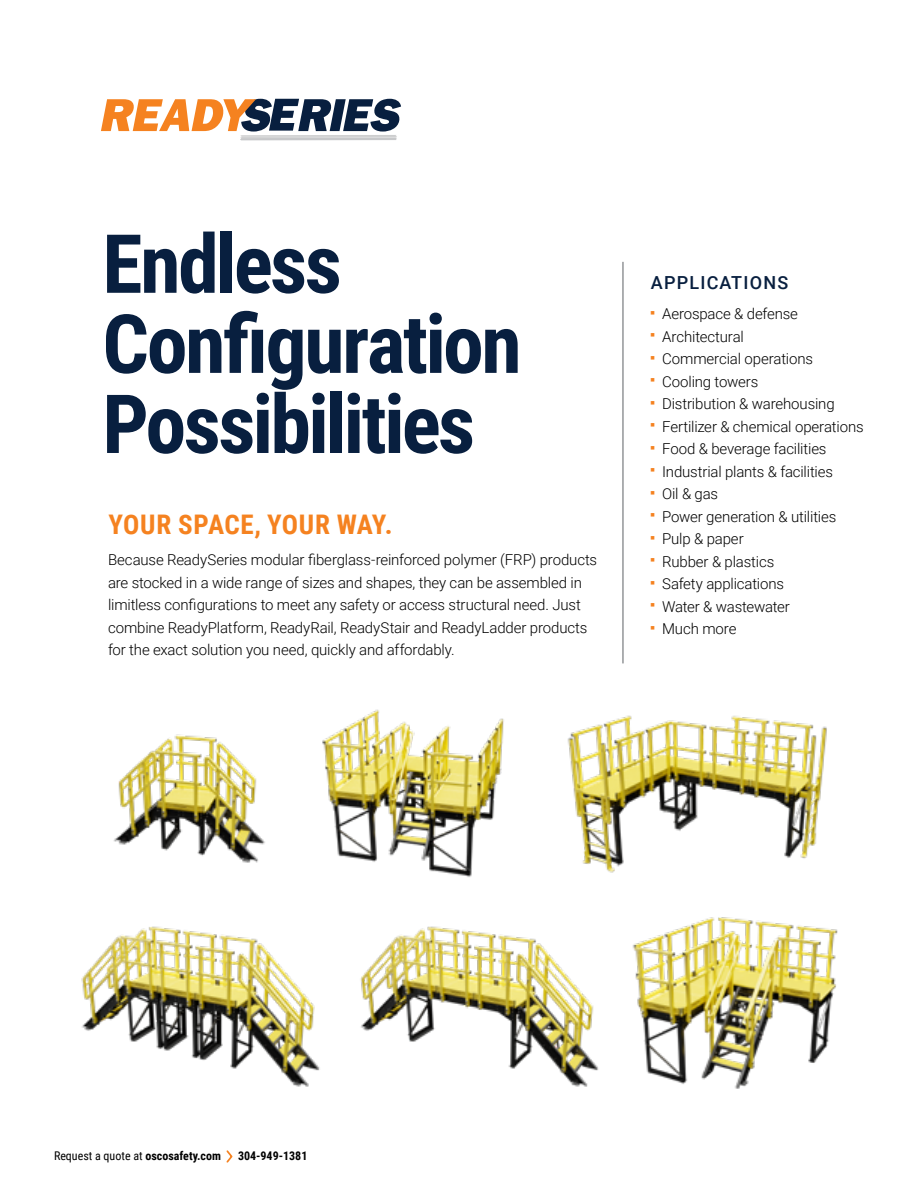
<style>
.page{position:relative;width:918px;height:1188px;background:#fff}
.page>*{position:absolute;margin:0;border:0;box-sizing:border-box;transform-origin:0 0}
.t1{font:700 81.6px/80.1px "Roboto Condensed";letter-spacing:-.03em;color:#081f3f}
.t2{font:700 27px "Roboto Condensed";letter-spacing:.02em;color:#f58220}
.t3{font:500 18px "Roboto";letter-spacing:.065em;color:#081f3f}
.t4{font:300 15px/22.5px "Roboto";letter-spacing:-.01em;color:#000}
.t5{font:12px "Roboto Condensed";color:#000}
.t6{font:700 12px "Roboto Condensed";color:#000}
.s1{font-weight:700}
</style>
<div class="page">
<svg style="left:226px;top:1150px;width:7px;height:13px"></svg>
<img style="left:113px;top:734px;width:152px;height:129px">
<img style="left:322px;top:709px;width:182px;height:168px">
<img style="left:567px;top:715px;width:260px;height:158px">
<img style="left:82px;top:926px;width:238px;height:161px">
<img style="left:360px;top:926px;width:239px;height:161px">
<img style="left:632px;top:917px;width:206px;height:172px">
<svg style="left:101px;top:99px;width:300px;height:41px"></svg>
<hr style="left:622px;top:262px;width:2px;height:401px;background:#939598">
<h1 class="t1" style="left:102px;top:221px;width:421px">Endless<br>Configuration<br>Possibilities</h1>
<h2 class="t2" style="left:108px;top:505px;width:286px">YOUR SPACE, YOUR WAY.</h2>
<p class="t4" style="left:108px;top:548px;width:491px">Because ReadySeries modular fiberglass-reinforced polymer (FRP) products are stocked in a wide range of sizes and shapes, they can be assembled in limitless configurations to meet any safety or access structural need. Just combine ReadyPlatform, ReadyRail, ReadyStair and ReadyLadder products for the exact solution you need, quickly and affordably.</p>
<p class="t3" style="left:651px;top:270px;width:139px">APPLICATIONS</p>
<p class="t4" style="left:651px;top:302px;width:149px"><sup>■</sup> Aerospace &amp; defense</p>
<p class="t4" style="left:651px;top:325px;width:95px"><sup>■</sup> Architectural</p>
<p class="t4" style="left:651px;top:347px;width:164px"><sup>■</sup> Commercial operations</p>
<p class="t4" style="left:651px;top:370px;width:109px"><sup>■</sup> Cooling towers</p>
<p class="t4" style="left:651px;top:392px;width:186px"><sup>■</sup> Distribution &amp; warehousing</p>
<p class="t4" style="left:651px;top:415px;width:215px"><sup>■</sup> Fertilizer &amp; chemical operations</p>
<p class="t4" style="left:651px;top:437px;width:177px"><sup>■</sup> Food &amp; beverage facilities</p>
<p class="t4" style="left:651px;top:460px;width:184px"><sup>■</sup> Industrial plants &amp; facilities</p>
<p class="t4" style="left:651px;top:482px;width:69px"><sup>■</sup> Oil &amp; gas</p>
<p class="t4" style="left:651px;top:505px;width:187px"><sup>■</sup> Power generation &amp; utilities</p>
<p class="t4" style="left:651px;top:527px;width:95px"><sup>■</sup> Pulp &amp; paper</p>
<p class="t4" style="left:651px;top:550px;width:125px"><sup>■</sup> Rubber &amp; plastics</p>
<p class="t4" style="left:651px;top:572px;width:135px"><sup>■</sup> Safety applications</p>
<p class="t4" style="left:651px;top:595px;width:141px"><sup>■</sup> Water &amp; wastewater</p>
<p class="t4" style="left:651px;top:617px;width:87px"><sup>■</sup> Much more</p>
<p class="t5" style="left:54px;top:1148px;width:168px">Request a quote at <span class="s1">oscosafety.com</span></p>
<p class="t6" style="left:238px;top:1148px;width:71px">304-949-1381</p>
</div>
